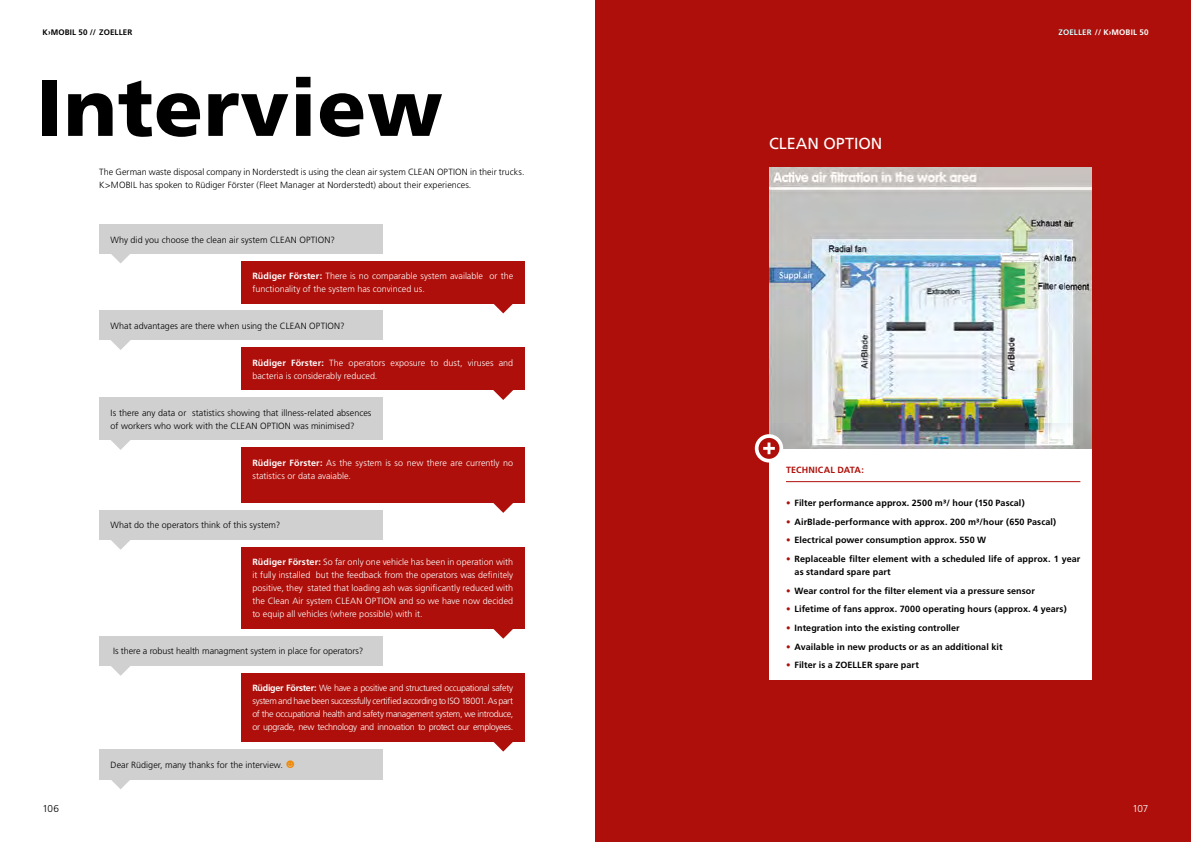
<style>
.page{position:relative;width:1191px;height:842px;background:#fff}
.page>*{position:absolute;margin:0;border:0;box-sizing:border-box;transform-origin:0 0}
.t1{font:900 80px "Frutiger";letter-spacing:.01em;color:#000}
.t2{font:16px "Frutiger";color:#fff}
.t3{font:300 10px "Frutiger";color:#000}
.t4{font:300 10px "Frutiger";color:#fff}
.t5{font:300 9px/13px "Frutiger";color:#fff}
.t6{font:300 9px/13px "Frutiger";letter-spacing:.005em;color:#000}
.t7{font:700 9px/13px "Frutiger";letter-spacing:.01em;color:#000}
.t8{font:700 9px "Frutiger";letter-spacing:.015em;color:#ae0f0a}
.t9{font:700 8px "Frutiger";letter-spacing:.02em;color:#000}
.t10{font:700 8px "Frutiger";letter-spacing:.02em;color:#fff}
.s1{color:#000}
.s2{font-weight:700}
.s3{color:#f18700}
.s4{color:#ae0f0a}
</style>
<div class="page">
<div style="left:595px;top:0;width:596px;height:842px;background:#ae0f0a"></div>
<div style="left:241px;top:261px;width:283px;height:42px;background:#ae0f0a"></div>
<svg style="left:493px;top:303px;width:20px;height:10px"></svg>
<div style="left:99px;top:636px;width:284px;height:30px;background:#d0d0d0"></div>
<svg style="left:111px;top:666px;width:19px;height:10px"></svg>
<svg style="left:111px;top:254px;width:19px;height:9px"></svg>
<div style="left:99px;top:224px;width:284px;height:30px;background:#d0d0d0"></div>
<svg style="left:111px;top:340px;width:20px;height:10px"></svg>
<div style="left:99px;top:311px;width:284px;height:29px;background:#d0d0d0"></div>
<svg style="left:111px;top:440px;width:19px;height:10px"></svg>
<div style="left:99px;top:397px;width:284px;height:43px;background:#d0d0d0"></div>
<svg style="left:111px;top:540px;width:19px;height:10px"></svg>
<div style="left:99px;top:510px;width:284px;height:30px;background:#d0d0d0"></div>
<div style="left:241px;top:347px;width:283px;height:43px;background:#ae0f0a"></div>
<svg style="left:493px;top:390px;width:20px;height:10px"></svg>
<div style="left:241px;top:447px;width:283px;height:56px;background:#ae0f0a"></div>
<svg style="left:493px;top:503px;width:20px;height:10px"></svg>
<div style="left:241px;top:547px;width:283px;height:82px;background:#ae0f0a"></div>
<svg style="left:493px;top:629px;width:20px;height:10px"></svg>
<div style="left:241px;top:673px;width:283px;height:69px;background:#ae0f0a"></div>
<svg style="left:493px;top:742px;width:20px;height:9px"></svg>
<div style="left:99px;top:749px;width:284px;height:30px;background:#d0d0d0"></div>
<svg style="left:111px;top:779px;width:20px;height:10px"></svg>
<img style="left:769px;top:167px;width:322px;height:282px">
<div style="left:769px;top:449px;width:322px;height:231px;background:#fff"></div>
<hr style="left:786px;top:481px;width:294px;height:1px;background:#ae0f0a">
<svg style="left:756px;top:436px;width:25px;height:25px"></svg>
<div style="left:755px;top:434px;width:28px;height:29px;border:4px solid #fff;border-radius:50%"></div>
<svg style="left:763px;top:442px;width:12px;height:12px"></svg>
<p class="t9" style="left:43px;top:27px;width:91px">K›MOBIL 50 // ZOELLER</p>
<p class="t10" style="left:1058px;top:27px;width:91px"><span class="s1">ZOELLER</span> // K›MOBIL 50</p>
<h1 class="t1" style="left:36px;top:60px;width:408px">Interview</h1>
<p class="t6" style="left:99px;top:165px;width:427px">The German waste disposal company in Norderstedt is using the clean air system CLEAN OPTION in their trucks.<br>K&gt;MOBIL has spoken to Rüdiger Förster (Fleet Manager at Norderstedt) about their experiences.</p>
<p class="t6" style="left:111px;top:233px;width:226px">Why did you choose the clean air system CLEAN OPTION?</p>
<p class="t5" style="left:252px;top:269px;width:262px"><span class="s2">Rüdiger Förster:</span> There is no comparable system available or the functionality of the system has convinced us.</p>
<p class="t6" style="left:111px;top:319px;width:236px">What advantages are there when using the CLEAN OPTION?</p>
<p class="t5" style="left:252px;top:356px;width:262px"><span class="s2">Rüdiger Förster:</span> The operators exposure to dust, viruses and bacteria is considerably reduced.</p>
<p class="t6" style="left:111px;top:406px;width:262px">Is there any data or statistics showing that illness-related absences of workers who work with the CLEAN OPTION was minimised?</p>
<p class="t5" style="left:252px;top:456px;width:262px"><span class="s2">Rüdiger Förster:</span> As the system is so new there are currently no statistics or data avaiable.</p>
<p class="t6" style="left:111px;top:519px;width:171px">What do the operators think of this system?</p>
<p class="t5" style="left:252px;top:556px;width:262px;text-align:justify"><span class="s2">Rüdiger Förster:</span> So far only one vehicle has been in operation with it fully installed but the feedback from the operators was definitely positive, they stated that loading ash was significantly reduced with the Clean Air system CLEAN OPTION and so we have now decided to equip all vehicles (where possible) with it.</p>
<p class="t6" style="left:113px;top:645px;width:252px">Is there a robust health managment system in place for operators?</p>
<p class="t5" style="left:252px;top:682px;width:262px;text-align:justify"><span class="s2">Rüdiger Förster:</span> We have a positive and structured occupational safety system and have been successfully certified according to ISO 18001. As part of the occupational health and safety management system, we introduce, or upgrade, new technology and innovation to protect our employees.</p>
<p class="t6" style="left:111px;top:758px;width:187px">Dear Rüdiger, many thanks for the interview. <span class="s3">☻</span></p>
<h2 class="t2" style="left:769px;top:134px;width:115px">CLEAN OPTION</h2>
<p class="t8" style="left:786px;top:464px;width:79px">TECHNICAL DATA:</p>
<p class="t7" style="left:786px;top:496px;width:240px"><span class="s4">•</span> Filter performance approx. 2500 m³/ hour (150 Pascal)</p>
<p class="t7" style="left:786px;top:515px;width:272px"><span class="s4">•</span> AirBlade-performance with approx. 200 m³/hour (650 Pascal)</p>
<p class="t7" style="left:786px;top:534px;width:202px"><span class="s4">•</span> Electrical power consumption approx. 550 W</p>
<p class="t7" style="left:794px;top:552px;width:287px;text-indent:-9px"><span class="s4">•</span> Replaceable filter element with a scheduled life of approx. 1 year as standard spare part</p>
<p class="t7" style="left:786px;top:584px;width:250px"><span class="s4">•</span> Wear control for the filter element via a pressure sensor</p>
<p class="t7" style="left:786px;top:603px;width:282px"><span class="s4">•</span> Lifetime of fans approx. 7000 operating hours (approx. 4 years)</p>
<p class="t7" style="left:786px;top:621px;width:175px"><span class="s4">•</span> Integration into the existing controller</p>
<p class="t7" style="left:786px;top:640px;width:218px"><span class="s4">•</span> Available in new products or as an additional kit</p>
<p class="t7" style="left:786px;top:659px;width:134px"><span class="s4">•</span> Filter is a ZOELLER spare part</p>
<p class="t3" style="left:43px;top:803px;width:18px">106</p>
<p class="t4" style="left:1132px;top:803px;width:17px">107</p>
</div>
